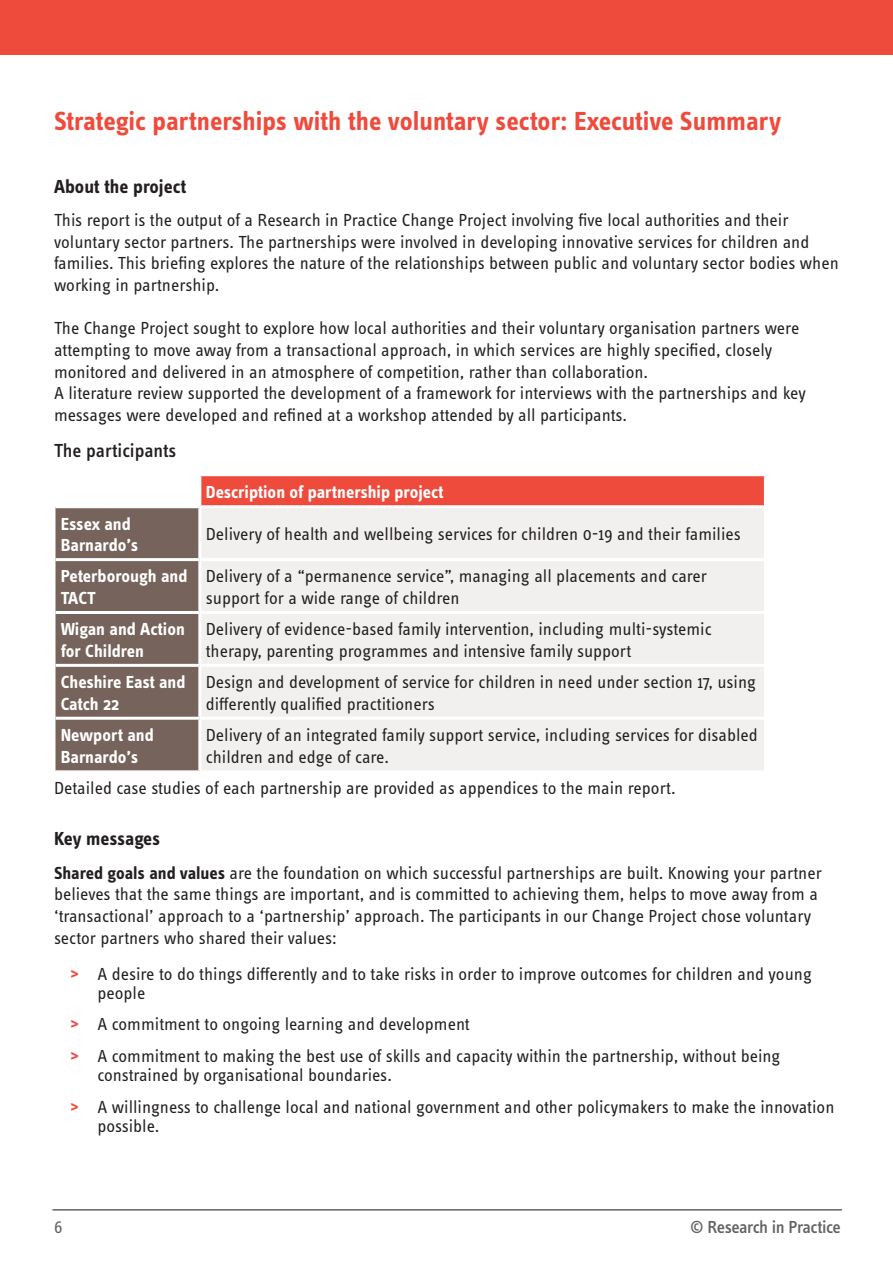
<style>
.page{position:relative;width:893px;height:1263px;background:#fff}
.page>*{position:absolute;margin:0;border:0;box-sizing:border-box;transform-origin:0 0}
.Heading_1{font:700 27px "Info Text Pro";color:#ef4b3d}
.Heading_1-2{font:700 19.5px "Info Text Pro";color:#231f20}
.Heading_2{font:500 19.5px "Info Text Pro";color:#231f20}
.List_Paragraph{font:18px/21.6px "Info Text Pro";color:#231f20}
.t1{font:700 18px/21.6px "Info Text Pro";color:#fff}
.t2{font:500 18px "Info Text Pro";letter-spacing:-.025em;color:#636366}
.t3{font:18px "Info Text Pro";color:#636366}
.s1{font-weight:700}
.s2{font-weight:700;color:#ef4b3d}
</style>
<div class="page">
<div style="left:0;top:0;width:893px;height:55px;background:#ef4b3d"></div>
<hr style="left:52px;top:1209px;width:790px;height:1px;background:#636366">
<div style="left:200px;top:475px;width:565px;height:32px;background:#ef4b3d"></div>
<div style="left:56px;top:508px;width:142px;height:262px;background:#76635b"></div>
<div style="left:201px;top:508px;width:563px;height:262px;background:#f2f0ee"></div>
<hr style="left:200px;top:505px;width:564px;height:3px;background:#fff">
<hr style="left:56px;top:558px;width:144px;height:3px;background:#fff">
<hr style="left:200px;top:558px;width:564px;height:3px;background:#fff">
<hr style="left:56px;top:611px;width:144px;height:3px;background:#fff">
<hr style="left:200px;top:611px;width:564px;height:3px;background:#fff">
<hr style="left:56px;top:664px;width:144px;height:3px;background:#fff">
<hr style="left:200px;top:664px;width:564px;height:3px;background:#fff">
<hr style="left:56px;top:717px;width:144px;height:3px;background:#fff">
<hr style="left:200px;top:717px;width:564px;height:3px;background:#fff">
<hr style="left:200px;top:475px;width:565px;height:1px;background:#fff">
<hr style="left:764px;top:476px;width:1px;height:31px;background:#fff">
<hr style="left:198px;top:476px;width:3px;height:29px;background:#fff">
<p class="Heading_1" style="left:54px;top:104px;width:728px">Strategic partnerships with the voluntary sector: Executive Summary</p>
<p class="Heading_1-2" style="left:54px;top:174px;width:134px">About the project</p>
<p class="List_Paragraph" style="left:54px;top:209px;width:786px">This report is the output of a Research in Practice Change Project involving five local authorities and their voluntary sector partners. The partnerships were involved in developing innovative services for children and families. This briefing explores the nature of the relationships between public and voluntary sector bodies when working in partnership.</p>
<p class="List_Paragraph" style="left:54px;top:317px;width:747px">The Change Project sought to explore how local authorities and their voluntary organisation partners were attempting to move away from a transactional approach, in which services are highly specified, closely monitored and delivered in an atmosphere of competition, rather than collaboration.</p>
<p class="List_Paragraph" style="left:54px;top:382px;width:753px">A literature review supported the development of a framework for interviews with the partnerships and key messages were developed and refined at a workshop attended by all participants.</p>
<p class="Heading_2" style="left:54px;top:439px;width:124px">The participants</p>
<p class="t1" style="left:206px;top:481px;width:239px">Description of partnership project</p>
<p class="t1" style="left:61px;top:512px;width:79px">Essex and<br>Barnardo’s</p>
<p class="List_Paragraph" style="left:206px;top:523px;width:536px">Delivery of health and wellbeing services for children 0-19 and their families</p>
<p class="t1" style="left:61px;top:565px;width:128px">Peterborough and<br>TACT</p>
<p class="List_Paragraph" style="left:206px;top:565px;width:503px">Delivery of a “permanence service”, managing all placements and carer support for a wide range of children</p>
<p class="t1" style="left:61px;top:618px;width:126px">Wigan and Action for Children</p>
<p class="List_Paragraph" style="left:206px;top:618px;width:508px">Delivery of evidence-based family intervention, including multi-systemic therapy, parenting programmes and intensive family support</p>
<p class="t1" style="left:61px;top:671px;width:126px">Cheshire East and<br>Catch 22</p>
<p class="List_Paragraph" style="left:206px;top:671px;width:552px">Design and development of service for children in need under section 17, using differently qualified practitioners</p>
<p class="t1" style="left:61px;top:724px;width:95px">Newport and<br>Barnardo’s</p>
<p class="List_Paragraph" style="left:206px;top:724px;width:553px">Delivery of an integrated family support service, including services for disabled children and edge of care.</p>
<p class="List_Paragraph" style="left:54px;top:777px;width:623px">Detailed case studies of each partnership are provided as appendices to the main report.</p>
<p class="Heading_1-2" style="left:54px;top:827px;width:108px">Key messages</p>
<p class="List_Paragraph" style="left:54px;top:861px;width:769px"><span class="s1">Shared goals and values</span> are the foundation on which successful partnerships are built. Knowing your partner believes that the same things are important, and is committed to achieving them, helps to move away from a ‘transactional’ approach to a ‘partnership’ approach. The participants in our Change Project chose voluntary sector partners who shared their values:</p>
<p class="List_Paragraph" style="left:98px;top:963px;width:716px;line-height:19.5px;text-indent:-27px"><span class="s2">&gt;</span> A desire to do things differently and to take risks in order to improve outcomes for children and young people</p>
<p class="List_Paragraph" style="left:70px;top:1013px;width:401px"><span class="s2">&gt;</span> A commitment to ongoing learning and development</p>
<p class="List_Paragraph" style="left:98px;top:1045px;width:685px;line-height:19.5px;text-indent:-27px"><span class="s2">&gt;</span> A commitment to making the best use of skills and capacity within the partnership, without being constrained by organisational boundaries.</p>
<p class="List_Paragraph" style="left:98px;top:1096px;width:738px;line-height:19.5px;text-indent:-27px"><span class="s2">&gt;</span> A willingness to challenge local and national government and other policymakers to make the innovation possible.</p>
<p class="t3" style="left:54px;top:1216px;width:10px">6</p>
<p class="t2" style="left:690px;top:1216px;width:152px">© Research in Practice</p>
</div>
